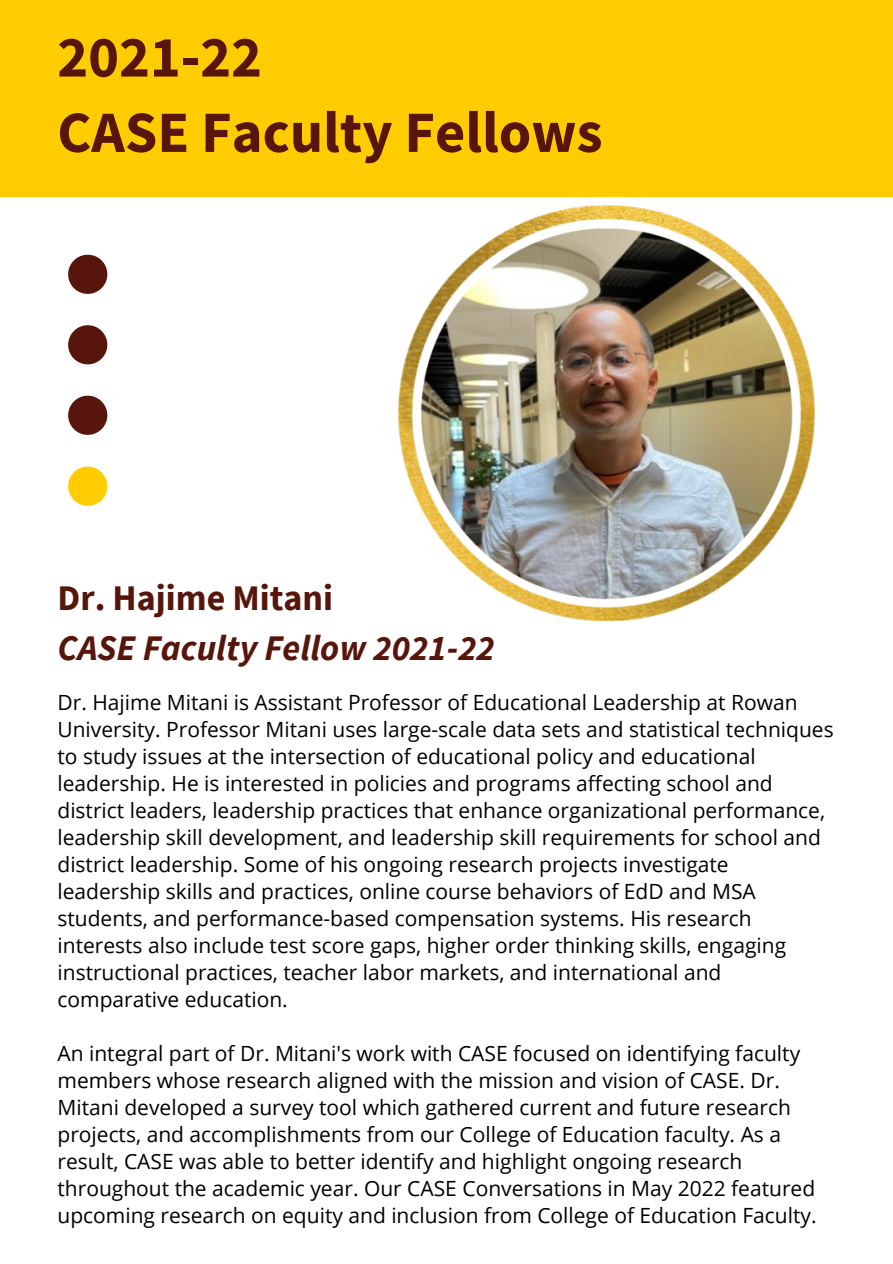
<style>
.page{position:relative;width:893px;height:1264px;background:#fff}
.page>*{position:absolute;margin:0;border:0;box-sizing:border-box;transform-origin:0 0}
.t1{font:700 58.5px/75.3px "Source Sans Pro";color:#57150b}
.t2{font:italic 700 36px "Source Sans Pro";color:#57150b}
.t3{font:700 36px "Source Sans Pro";color:#57150b}
.t4{font:21px/27px "Open Sans";color:#000}
</style>
<div class="page">
<div style="left:0;top:0;width:892px;height:197px;background:#fc0"></div>
<img style="left:398px;top:205px;width:416px;height:415px">
<svg style="left:68px;top:255px;width:39px;height:39px"></svg>
<svg style="left:68px;top:466px;width:39px;height:40px"></svg>
<svg style="left:68px;top:325px;width:39px;height:39px"></svg>
<svg style="left:68px;top:396px;width:39px;height:39px"></svg>
<h1 class="t1" style="left:57px;top:18px;width:546px">2021-22<br>CASE Faculty Fellows</h1>
<h2 class="t3" style="left:57px;top:575px;width:277px">Dr. Hajime Mitani</h2>
<h2 class="t2" style="left:57px;top:624px;width:439px">CASE Faculty Fellow 2021-22</h2>
<p class="t4" style="left:57px;top:688px;width:777px">Dr. Hajime Mitani is Assistant Professor of Educational Leadership at Rowan University. Professor Mitani uses large-scale data sets and statistical techniques to study issues at the intersection of educational policy and educational leadership. He is interested in policies and programs affecting school and district leaders, leadership practices that enhance organizational performance, leadership skill development, and leadership skill requirements for school and district leadership. Some of his ongoing research projects investigate leadership skills and practices, online course behaviors of EdD and MSA students, and performance-based compensation systems. His research interests also include test score gaps, higher order thinking skills, engaging instructional practices, teacher labor markets, and international and comparative education.</p>
<p class="t4" style="left:57px;top:1039px;width:760px">An integral part of Dr. Mitani's work with CASE focused on identifying faculty members whose research aligned with the mission and vision of CASE. Dr.<br>Mitani developed a survey tool which gathered current and future research projects, and accomplishments from our College of Education faculty. As a result, CASE was able to better identify and highlight ongoing research throughout the academic year. Our CASE Conversations in May 2022 featured upcoming research on equity and inclusion from College of Education Faculty.</p>
</div>
